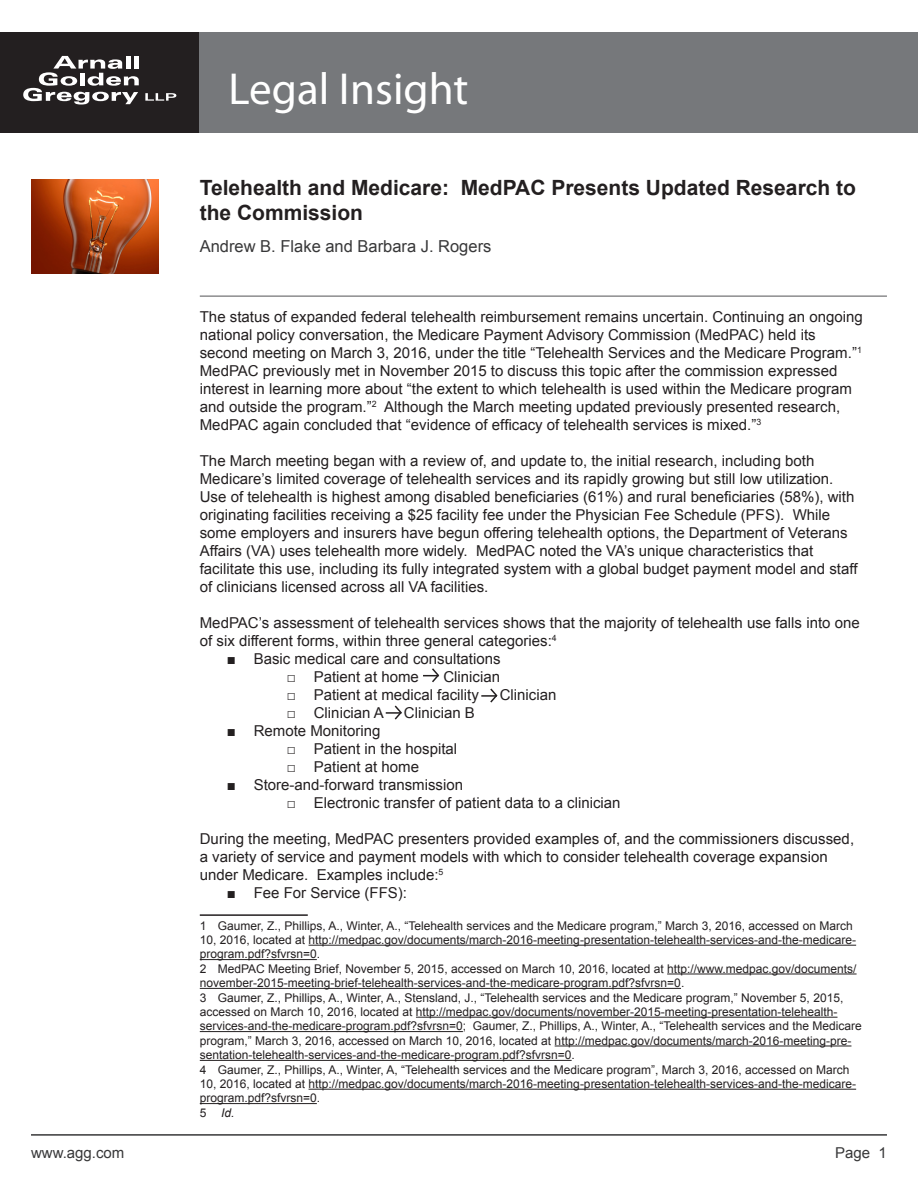
<style>
.page{position:relative;width:918px;height:1188px;background:#fff}
.page>*{position:absolute;margin:0;border:0;box-sizing:border-box;transform-origin:0 0}
.t1{font:45px "Myriad Pro";color:#fff}
.t2{font:700 21px/25.2px "Arial";color:#231f20}
.t3{font:16.5px "Arial";color:#383839}
.Regular_text{font:15px/18px "Arial";color:#231f20}
.t4{font:15px "Arial";color:#383839}
.Footnote{font:12px/14.4px "Arial";color:#231f20}
.Footnote-2{font:italic 12px "Arial";color:#231f20}
.s1{font-style:normal}
</style>
<div class="page">
<div style="left:0;top:32px;width:200px;height:101px;background:#231f20"></div>
<svg style="left:23px;top:56px;width:116px;height:49px"></svg>
<svg style="left:145px;top:93px;width:31px;height:8px"></svg>
<div style="left:200px;top:32px;width:718px;height:101px;background:#76787b"></div>
<hr style="left:31px;top:1134px;width:856px;height:2px;background:#383839">
<img style="left:31px;top:180px;width:128px;height:94px">
<hr style="left:200px;top:296px;width:687px;height:1px;background:#535355">
<svg style="left:423px;top:668px;width:17px;height:15px"></svg>
<hr style="left:200px;top:914px;width:108px;height:2px;background:#231f20">
<hr style="left:309px;top:945px;width:547px;height:1px;background:#231f20">
<hr style="left:200px;top:959px;width:117px;height:1px;background:#231f20">
<hr style="left:667px;top:974px;width:190px;height:1px;background:#231f20">
<hr style="left:200px;top:988px;width:481px;height:1px;background:#231f20">
<hr style="left:416px;top:1017px;width:422px;height:1px;background:#231f20">
<hr style="left:200px;top:1031px;width:263px;height:1px;background:#231f20">
<hr style="left:555px;top:1046px;width:296px;height:1px;background:#231f20">
<hr style="left:200px;top:1060px;width:372px;height:1px;background:#231f20">
<hr style="left:309px;top:1089px;width:547px;height:1px;background:#231f20">
<hr style="left:200px;top:1103px;width:117px;height:1px;background:#231f20">
<svg style="left:386px;top:705px;width:16px;height:15px"></svg>
<svg style="left:481px;top:688px;width:17px;height:15px"></svg>
<h1 class="t1" style="left:229px;top:61px;width:241px">Legal Insight</h1>
<p class="t2" style="left:200px;top:176px;width:658px">Telehealth and Medicare: MedPAC Presents Updated Research to the Commission</p>
<p class="t3" style="left:200px;top:235px;width:293px">Andrew B. Flake and Barbara J. Rogers</p>
<p class="Regular_text" style="left:200px;top:308px;width:665px">The status of expanded federal telehealth reimbursement remains uncertain. Continuing an ongoing national policy conversation, the Medicare Payment Advisory Commission (MedPAC) held its second meeting on March 3, 2016, under the title “Telehealth Services and the Medicare Program.”<sup>1<br></sup>MedPAC previously met in November 2015 to discuss this topic after the commission expressed interest in learning more about “the extent to which telehealth is used within the Medicare program and outside the program.”<sup>2</sup> Although the March meeting updated previously presented research, MedPAC again concluded that “evidence of efficacy of telehealth services is mixed.”<sup>3</sup></p>
<p class="Regular_text" style="left:200px;top:452px;width:659px">The March meeting began with a review of, and update to, the initial research, including both Medicare’s limited coverage of telehealth services and its rapidly growing but still low utilization.<br>Use of telehealth is highest among disabled beneficiaries (61%) and rural beneficiaries (58%), with originating facilities receiving a $25 facility fee under the Physician Fee Schedule (PFS). While some employers and insurers have begun offering telehealth options, the Department of Veterans Affairs (VA) uses telehealth more widely. MedPAC noted the VA’s unique characteristics that facilitate this use, including its fully integrated system with a global budget payment model and staff of clinicians licensed across all VA facilities.</p>
<p class="Regular_text" style="left:200px;top:614px;width:661px">MedPAC’s assessment of telehealth services shows that the majority of telehealth use falls into one of six different forms, within three general categories:<sup>4</sup></p>
<p class="Regular_text" style="left:227px;top:650px;width:275px">■ Basic medical care and consultations</p>
<p class="Regular_text" style="left:287px;top:668px;width:134px">□ Patient at home</p>
<p class="Regular_text" style="left:443px;top:668px;width:58px">Clinician</p>
<p class="Regular_text" style="left:287px;top:686px;width:194px">□ Patient at medical facility</p>
<p class="Regular_text" style="left:500px;top:686px;width:58px">Clinician</p>
<p class="Regular_text" style="left:287px;top:704px;width:99px">□ Clinician A</p>
<p class="Regular_text" style="left:404px;top:704px;width:72px">Clinician B</p>
<p class="Regular_text" style="left:227px;top:722px;width:155px">■ Remote Monitoring</p>
<p class="Regular_text" style="left:287px;top:740px;width:172px">□ Patient in the hospital</p>
<p class="Regular_text" style="left:287px;top:758px;width:134px">□ Patient at home</p>
<p class="Regular_text" style="left:227px;top:776px;width:238px">■ Store-and-forward transmission</p>
<p class="Regular_text" style="left:287px;top:794px;width:335px">□ Electronic transfer of patient data to a clinician</p>
<p class="Regular_text" style="left:200px;top:830px;width:656px">During the meeting, MedPAC presenters provided examples of, and the commissioners discussed, a variety of service and payment models with which to consider telehealth coverage expansion under Medicare. Examples include:<sup>5</sup></p>
<p class="Regular_text" style="left:227px;top:884px;width:182px">■ Fee For Service (FFS):</p>
<p class="Footnote" style="left:200px;top:918px;width:658px">1 Gaumer, Z., Phillips, A., Winter, A., “Telehealth services and the Medicare program,” March 3, 2016, accessed on March<br>10, 2016, located at http://medpac.gov/documents/march-2016-meeting-presentation-telehealth-services-and-the-medicare&shy;program.pdf?sfvrsn=0.</p>
<p class="Footnote" style="left:200px;top:961px;width:658px">2 MedPAC Meeting Brief, November 5, 2015, accessed on March 10, 2016, located at http://www.medpac.gov/documents/ november-2015-meeting-brief-telehealth-services-and-the-medicare-program.pdf?sfvrsn=0.</p>
<p class="Footnote" style="left:200px;top:990px;width:663px">3 Gaumer, Z., Phillips, A., Winter, A., Stensland, J., “Telehealth services and the Medicare program,” November 5, 2015, accessed on March 10, 2016, located at http://medpac.gov/documents/november-2015-meeting-presentation-telehealth&shy;services-and-the-medicare-program.pdf?sfvrsn=0; Gaumer, Z., Phillips, A., Winter, A., “Telehealth services and the Medicare program,” March 3, 2016, accessed on March 10, 2016, located at http://medpac.gov/documents/march-2016-meeting-pre&shy;sentation-telehealth-services-and-the-medicare-program.pdf?sfvrsn=0.</p>
<p class="Footnote" style="left:200px;top:1062px;width:658px">4 Gaumer, Z., Phillips, A., Winter, A, “Telehealth services and the Medicare program”, March 3, 2016, accessed on March<br>10, 2016, located at http://medpac.gov/documents/march-2016-meeting-presentation-telehealth-services-and-the-medicare&shy;program.pdf?sfvrsn=0.</p>
<p class="Footnote-2" style="left:200px;top:1105px;width:36px"><span class="s1">5</span> Id.</p>
<p class="t4" style="left:31px;top:1142px;width:95px">www.agg.com</p>
<p class="t4" style="left:835px;top:1142px;width:53px">Page 1</p>
</div>
